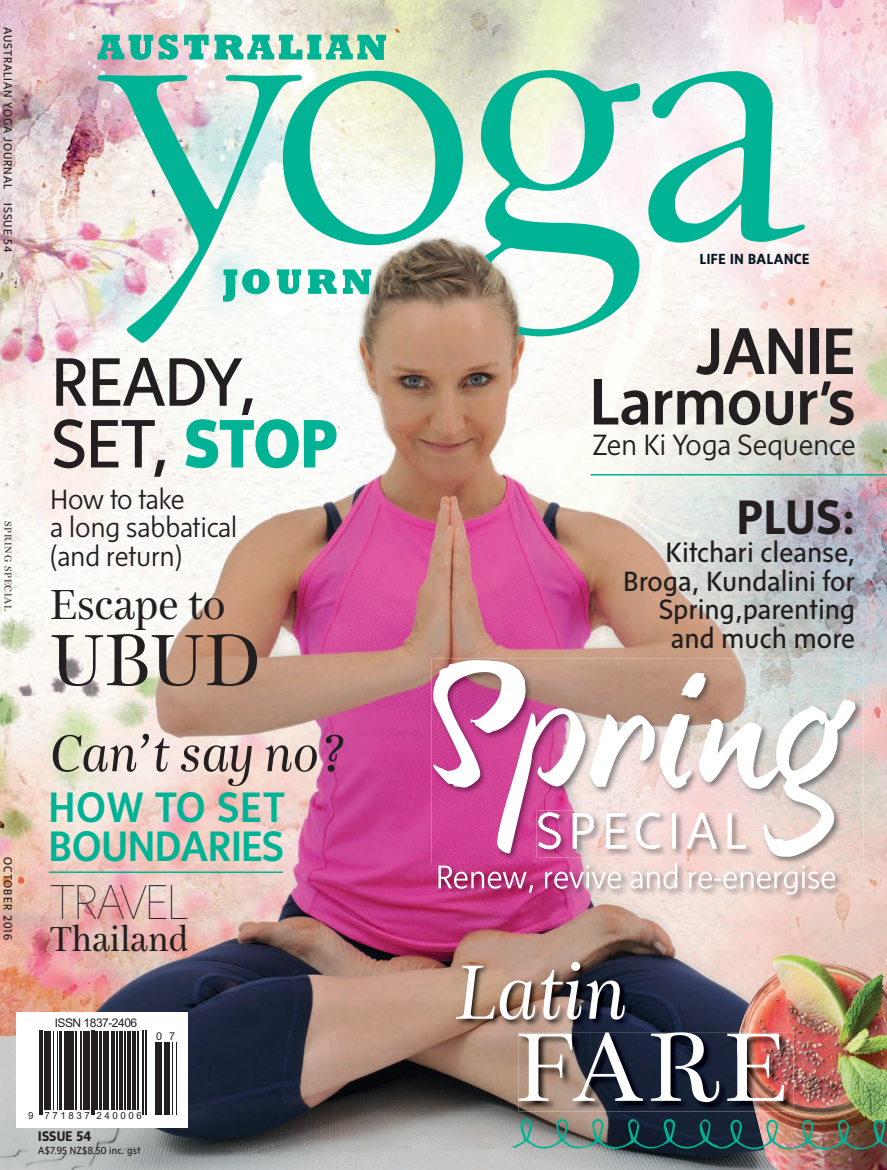
<style>
.page{position:relative;width:887px;height:1170px;background:#fff}
.page>*{position:absolute;margin:0;border:0;box-sizing:border-box;transform-origin:0 0}
.t1{font:98.55px "Bohemia LT Std";color:#fff}
.t2{font:italic 77.7px "Bohemia LT Std";color:#fff}
.t3{font:73.35px "Bohemia LT Std";color:#231f20}
.t4{font:69.9px/61.7px "Sense";color:#231f20}
.t5{font:500 67.2px/50.4px "Sense";color:#231f20;text-align:right}
.t6{font:italic 52.5px "Bohemia LT Std";color:#231f20}
.t7{font:100 49.95px "Sense";color:#231f20}
.t8{font:700 49.5px "Sense";color:#231f20}
.t9{font:500 43.5px/39px "Sense";color:#00b395}
.t10{font:42.6px "Bohemia LT Std";color:#231f20}
.t11{font:35.1px "Bohemia LT Std";color:#231f20}
.t12{font:300 30px "Sense";letter-spacing:.005em;color:#231f20}
.t13{font:28.5px/28.5px "Sense";letter-spacing:.015em;color:#231f20;text-align:right}
.t14{font:300 28.5px/28.5px "Sense";color:#231f20}
.t15{font:700 15px "Sense";letter-spacing:.03em;color:#011622}
.t16{font:700 14.25px "Sense";letter-spacing:.015em;color:#231f20}
.t17{font:12px "Sense";letter-spacing:.075em;color:#231f20}
.t18{font:12px "Arial";letter-spacing:-.04em;color:#231f20}
.t19{font:10.8px "Arial";color:#231f20}
.t20{font:10.5px "Sense";letter-spacing:.015em;color:#231f20}
.t21{font:9.75px "Bohemia LT Std";letter-spacing:.08em;color:#231f20}
.t22{font:9.75px "Arial";letter-spacing:.265em;color:#231f20}
.s1{font-weight:800;color:#00b395}
.s2{font-size:57px}
</style>
<div class="page">
<img style="left:0;top:0;width:887px;height:1169px">
<svg style="left:98px;top:75px;width:204px;height:269px"></svg>
<svg style="left:283px;top:71px;width:180px;height:174px"></svg>
<svg style="left:481px;top:70px;width:159px;height:266px"></svg>
<svg style="left:648px;top:71px;width:157px;height:171px"></svg>
<svg style="left:223px;top:269px;width:47px;height:33px"></svg>
<svg style="left:277px;top:269px;width:24px;height:25px"></svg>
<svg style="left:308px;top:269px;width:29px;height:25px"></svg>
<svg style="left:343px;top:269px;width:28px;height:25px"></svg>
<svg style="left:97px;top:34px;width:81px;height:26px;background:#61baac"></svg>
<svg style="left:184px;top:35px;width:202px;height:25px;background:#62cab2"></svg>
<div style="left:16px;top:1012px;width:172px;height:115px;background:#fff"></div>
<svg style="left:39px;top:1030px;width:138px;height:85px"></svg>
<hr style="left:39px;top:1030px;width:1px;height:84px;background:#231f20">
<hr style="left:42px;top:1030px;width:1px;height:84px;background:#231f20">
<hr style="left:44px;top:1030px;width:3px;height:79px;background:#231f20">
<hr style="left:48px;top:1030px;width:3px;height:79px;background:#231f20">
<hr style="left:53px;top:1030px;width:1px;height:79px;background:#231f20">
<hr style="left:57px;top:1030px;width:1px;height:79px;background:#231f20">
<hr style="left:60px;top:1030px;width:2px;height:79px;background:#231f20">
<hr style="left:64px;top:1030px;width:2px;height:79px;background:#231f20">
<hr style="left:67px;top:1030px;width:3px;height:79px;background:#231f20">
<hr style="left:71px;top:1030px;width:3px;height:79px;background:#231f20">
<hr style="left:75px;top:1030px;width:1px;height:79px;background:#231f20">
<hr style="left:81px;top:1030px;width:1px;height:79px;background:#231f20">
<hr style="left:83px;top:1030px;width:3px;height:79px;background:#231f20">
<hr style="left:88px;top:1030px;width:2px;height:79px;background:#231f20">
<hr style="left:91px;top:1030px;width:1px;height:84px;background:#231f20">
<hr style="left:93px;top:1030px;width:1px;height:84px;background:#231f20">
<hr style="left:96px;top:1030px;width:2px;height:79px;background:#231f20">
<hr style="left:99px;top:1030px;width:2px;height:79px;background:#231f20">
<hr style="left:103px;top:1030px;width:1px;height:79px;background:#231f20">
<hr style="left:106px;top:1030px;width:3px;height:79px;background:#231f20">
<hr style="left:111px;top:1030px;width:4px;height:79px;background:#231f20">
<hr style="left:117px;top:1030px;width:1px;height:79px;background:#231f20">
<hr style="left:119px;top:1030px;width:3px;height:79px;background:#231f20">
<hr style="left:125px;top:1030px;width:1px;height:79px;background:#231f20">
<hr style="left:127px;top:1030px;width:3px;height:79px;background:#231f20">
<hr style="left:133px;top:1030px;width:1px;height:79px;background:#231f20">
<hr style="left:135px;top:1030px;width:1px;height:79px;background:#231f20">
<hr style="left:137px;top:1030px;width:1px;height:79px;background:#231f20">
<hr style="left:143px;top:1030px;width:1px;height:84px;background:#231f20">
<hr style="left:145px;top:1030px;width:1px;height:84px;background:#231f20">
<hr style="left:155px;top:1042px;width:1px;height:72px;background:#231f20">
<hr style="left:157px;top:1042px;width:2px;height:72px;background:#231f20">
<hr style="left:161px;top:1042px;width:1px;height:72px;background:#231f20">
<hr style="left:164px;top:1042px;width:3px;height:72px;background:#231f20">
<hr style="left:169px;top:1042px;width:1px;height:72px;background:#231f20">
<hr style="left:172px;top:1042px;width:1px;height:72px;background:#231f20">
<hr style="left:176px;top:1042px;width:1px;height:72px;background:#231f20">
<img style="left:739px;top:954px;width:148px;height:215px">
<img style="left:512px;top:1118px;width:375px;height:33px">
<img style="left:518px;top:1032px;width:218px;height:79px">
<img style="left:736px;top:1032px;width:57px;height:79px">
<img style="left:455px;top:960px;width:177px;height:67px">
<img style="left:431px;top:658px;width:432px;height:207px">
<svg style="left:433px;top:659px;width:422px;height:198px"></svg>
<img style="left:436px;top:861px;width:407px;height:41px">
<svg style="left:438px;top:862px;width:397px;height:32px;background:#daa5b7"></svg>
<hr style="left:591px;top:474px;width:296px;height:1px;background:#00b395">
<hr style="left:49px;top:871px;width:234px;height:1px;background:#00b395">
<p class="t17" style="left:15px;top:27px;width:227px;rotate:90deg">AUSTRALIAN YOGA JOURNAL ISSUE 54</p>
<p class="t21" style="left:14px;top:521px;width:91px;rotate:90deg">SPRING SPECIAL</p>
<p class="t17" style="left:15px;top:857px;width:84px;rotate:90deg">OCTOBER 2016</p>
<h3 class="t4" style="left:52px;top:349px;width:288px">READY,<br>SET, <span class="s1">STOP</span></h3>
<p class="t14" style="left:51px;top:484px;width:188px">How to take<br>a long sabbatical (and return)</p>
<h3 class="t10" style="left:50px;top:577px;width:177px">Escape to</h3>
<h3 class="t3" style="left:50px;top:613px;width:212px">UBUD</h3>
<h3 class="t6" style="left:49px;top:720px;width:296px">Can’t say no?</h3>
<h3 class="t9" style="left:49px;top:786px;width:238px">HOW TO SET<br>BOUNDARIES</h3>
<h3 class="t7" style="left:51px;top:873px;width:139px">TRAVEL</h3>
<p class="t11" style="left:51px;top:916px;width:139px">Thailand</p>
<p class="t18" style="left:55px;top:1014px;width:84px">ISSN 1837-2406</p>
<p class="t19" style="left:156px;top:1028px;width:20px">0 7</p>
<p class="t22" style="left:28px;top:1109px;width:115px">9 771837 240006</p>
<p class="t16" style="left:38px;top:1128px;width:54px">ISSUE 54</p>
<p class="t20" style="left:38px;top:1144px;width:104px">A$7.95 NZ$8.50 inc. gst</p>
<p class="t15" style="left:699px;top:250px;width:111px">LIFE IN BALANCE</p>
<h3 class="t5" style="left:590px;top:324px;width:267px">JANIE<br>Larmour<span class="s2">’</span>s</h3>
<p class="t12" style="left:592px;top:428px;width:265px">Zen Ki Yoga Sequence</p>
<h3 class="t8" style="left:737px;top:488px;width:119px">PLUS:</h3>
<p class="t13" style="left:623px;top:537px;width:233px">Kitchari cleanse,<br>Broga, Kundalini for<br>Spring,parenting and much more</p>
<h2 class="t2" style="left:453px;top:943px;width:174px">Latin</h2>
<h1 class="t1" style="left:515px;top:1004px;width:272px">FARE</h1>
</div>
